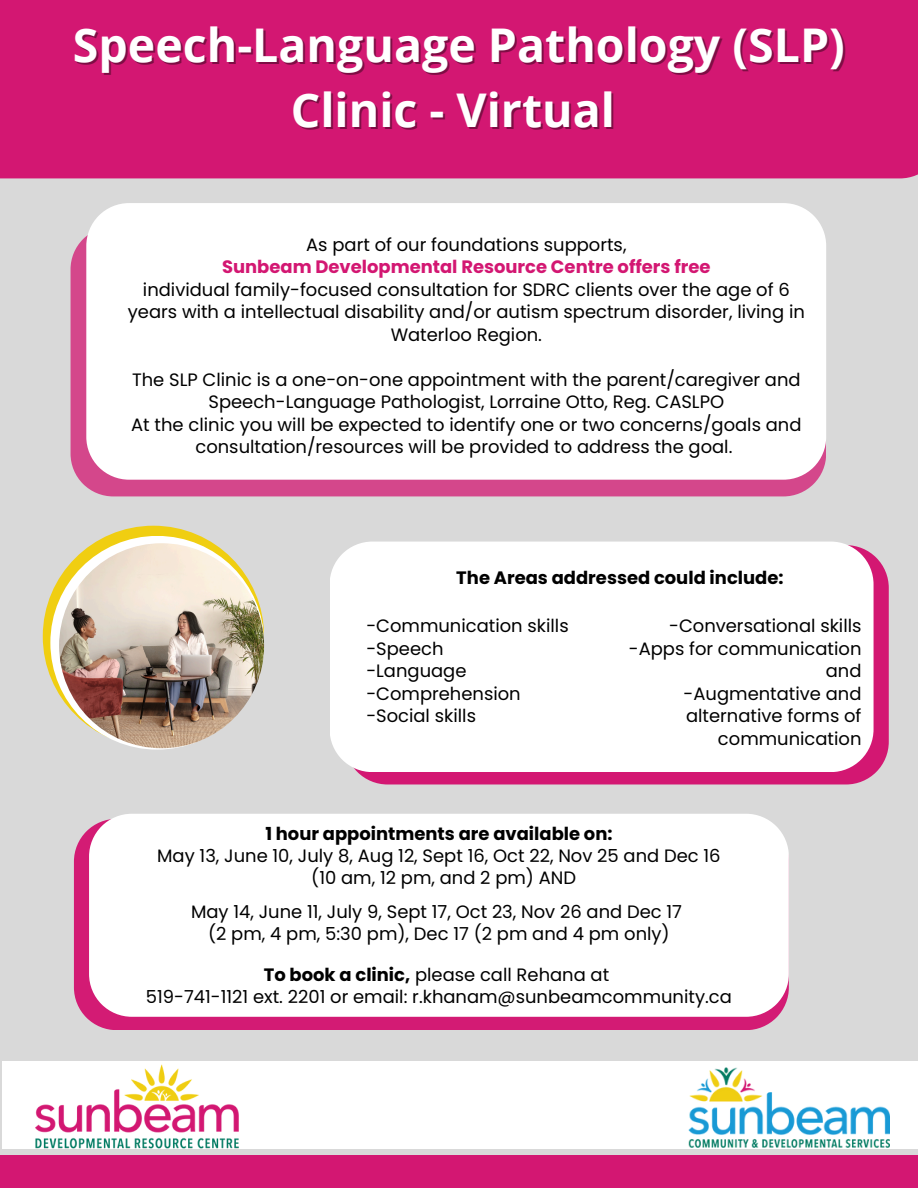
<style>
.page{position:relative;width:918px;height:1188px;background:#d9d9d9}
.page>*{position:absolute;margin:0;border:0;box-sizing:border-box;transform-origin:0 0}
.t1{font:700 46.5px "Open Sans";color:#fff}
.t2{font:18px/22.5px "Poppins";color:#000;text-align:center}
.t3{font:700 18px "Poppins";color:#000}
.t4{font:700 18px "Poppins";color:#d31772}
.s1{font-weight:700}
</style>
<div class="page">
<div style="left:0;top:1155px;width:918px;height:33px;background:#d31772"></div>
<div style="left:71px;top:236px;width:746px;height:260px;background:#d4478b"></div>
<div style="left:86px;top:203px;width:740px;height:277px;background:#fff"></div>
<div style="left:2px;top:1062px;width:916px;height:87px;background:#fff"></div>
<img style="left:689px;top:1067px;width:200px;height:80px">
<img style="left:35px;top:1064px;width:204px;height:85px">
<div style="left:0;top:0;width:918px;height:178px;background:#d31772"></div>
<svg style="left:357px;top:555px;width:532px;height:229px;background:#d32479"></svg>
<div style="left:330px;top:542px;width:544px;height:230px;background:#fff"></div>
<div style="left:74px;top:829px;width:703px;height:201px;background:#d31b74"></div>
<div style="left:89px;top:814px;width:700px;height:203px;background:#fff"></div>
<div style="left:43px;top:526px;width:221px;height:221px;background:#f0ce11;border-radius:50%"></div>
<div style="left:50px;top:536px;width:214px;height:214px;background:#fff;border-radius:50%"></div>
<img style="left:59px;top:543px;width:205px;height:205px;border-radius:50%">
<p class="t1" style="left:73px;top:13px;width:774px">Speech-Language Pathology (SLP)</p>
<p class="t1" style="left:291px;top:77px;width:326px">Clinic - Virtual</p>
<p class="t2" style="left:306px;top:233px;width:322px">As part of our foundations supports,</p>
<h2 class="t4" style="left:222px;top:254px;width:490px">Sunbeam Developmental Resource Centre offers free</h2>
<p class="t2" style="left:128px;top:278px;width:679px">individual family-focused consultation for SDRC clients over the age of 6 years with a intellectual disability and/or autism spectrum disorder, living in<br>Waterloo Region.</p>
<p class="t2" style="left:132px;top:368px;width:670px">The SLP Clinic is a one-on-one appointment with the parent/caregiver and<br>Speech-Language Pathologist, Lorraine Otto, Reg. CASLPO</p>
<p class="t2" style="left:131px;top:413px;width:672px">At the clinic you will be expected to identify one or two concerns/goals and consultation/resources will be provided to address the goal.</p>
<p class="t3" style="left:456px;top:565px;width:329px">The Areas addressed could include:</p>
<p class="t2" style="left:366px;top:615px;width:204px">-Communication skills</p>
<p class="t2" style="left:366px;top:637px;width:79px">-Speech</p>
<p class="t2" style="left:366px;top:660px;width:102px">-Language</p>
<p class="t2" style="left:366px;top:682px;width:156px">-Comprehension</p>
<p class="t2" style="left:366px;top:705px;width:111px">-Social skills</p>
<p class="t2" style="left:629px;top:615px;width:234px;text-align:right">-Conversational skills -Apps for communication and<br>-Augmentative and alternative forms of communication</p>
<p class="t3" style="left:265px;top:821px;width:349px">1 hour appointments are available on:</p>
<p class="t2" style="left:157px;top:844px;width:565px">May 13, June 10, July 8, Aug 12, Sept 16, Oct 22, Nov 25 and Dec 16</p>
<p class="t2" style="left:311px;top:867px;width:267px">(10 am, 12 pm, and 2 pm) AND</p>
<p class="t2" style="left:191px;top:900px;width:493px">May 14, June 11, July 9, Sept 17, Oct 23, Nov 26 and Dec 17</p>
<p class="t2" style="left:208px;top:923px;width:463px">(2 pm, 4 pm, 5:30 pm), Dec 17 (2 pm and 4 pm only)</p>
<p class="t2" style="left:264px;top:964px;width:347px"><span class="s1">To book a clinic,</span> please call Rehana at</p>
<p class="t2" style="left:146px;top:986px;width:587px">519-741-1121 ext. 2201 or email: r.khanam@sunbeamcommunity.ca</p>
</div>
